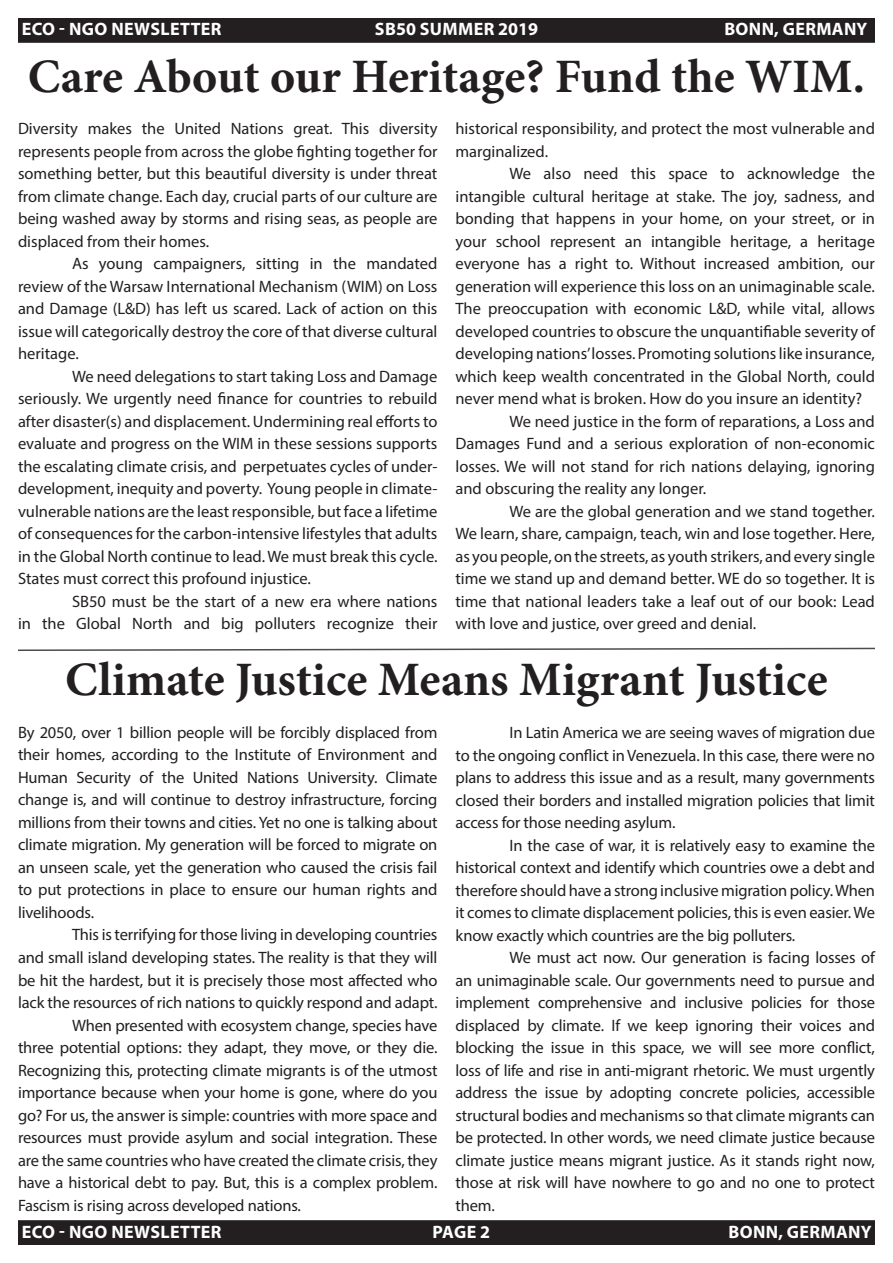
<style>
.page{position:relative;width:893px;height:1263px;background:#fff}
.page>*{position:absolute;margin:0;border:0;box-sizing:border-box;transform-origin:0 0}
.t1{font:700 48px "Minion Pro";color:#231f20}
.t2{font:700 18px "Myriad Pro";letter-spacing:.02em;color:#fff}
.t3{font:16.5px/22.5px "Myriad Pro";color:#231f20;text-align:justify}
</style>
<div class="page">
<div style="left:19px;top:19px;width:855px;height:23px;background:#231f20"></div>
<div style="left:18px;top:18px;width:857px;height:25px;border:2px solid #231f20"></div>
<div style="left:19px;top:1221px;width:855px;height:23px;background:#231f20"></div>
<div style="left:18px;top:1220px;width:857px;height:25px;border:2px solid #231f20"></div>
<svg style="left:18px;top:647px;width:857px;height:4px"></svg>
<p class="t2" style="left:22px;top:17px;width:201px">ECO - NGO NEWSLETTER</p>
<p class="t2" style="left:375px;top:17px;width:165px">SB50 SUMMER 2019</p>
<p class="t2" style="left:724px;top:17px;width:145px">BONN, GERMANY</p>
<p class="t1" style="left:28px;top:43px;width:839px">Care About our Heritage? Fund the WIM.</p>
<p class="t3" style="left:18px;top:117px;width:421px">Diversity makes the United Nations great. This diversity represents people from across the globe fighting together for something better, but this beautiful diversity is under threat from climate change. Each day, crucial parts of our culture are being washed away by storms and rising seas, as people are displaced from their homes.</p>
<p class="t3" style="left:18px;top:252px;width:421px;text-indent:54px">As young campaigners, sitting in the mandated review of the Warsaw International Mechanism (WIM) on Loss and Damage (L&amp;D) has left us scared. Lack of action on this issue will categorically destroy the core of that diverse cultural heritage.</p>
<p class="t3" style="left:18px;top:365px;width:421px;text-indent:54px">We need delegations to start taking Loss and Damage seriously. We urgently need finance for countries to rebuild after disaster(s) and displacement. Undermining real efforts to evaluate and progress on the WIM in these sessions supports the escalating climate crisis, and perpetuates cycles of under&shy;development, inequity and poverty. Young people in climate&shy;vulnerable nations are the least responsible, but face a lifetime of consequences for the carbon-intensive lifestyles that adults in the Global North continue to lead. We must break this cycle.<br>States must correct this profound injustice.</p>
<p class="t3" style="left:18px;top:590px;width:421px;text-align:right">SB50 must be the start of a new era where nations<br>in the Global North and big polluters recognize their</p>
<p class="t3" style="left:455px;top:117px;width:421px">historical responsibility, and protect the most vulnerable and marginalized.</p>
<p class="t3" style="left:455px;top:162px;width:421px;text-indent:54px">We also need this space to acknowledge the intangible cultural heritage at stake. The joy, sadness, and bonding that happens in your home, on your street, or in your school represent an intangible heritage, a heritage everyone has a right to. Without increased ambition, our generation will experience this loss on an unimaginable scale.<br>The preoccupation with economic L&amp;D, while vital, allows developed countries to obscure the unquantifiable severity of developing nations’ losses. Promoting solutions like insurance, which keep wealth concentrated in the Global North, could never mend what is broken. How do you insure an identity?</p>
<p class="t3" style="left:455px;top:410px;width:421px;text-indent:54px">We need justice in the form of reparations, a Loss and Damages Fund and a serious exploration of non-economic losses. We will not stand for rich nations delaying, ignoring and obscuring the reality any longer.</p>
<p class="t3" style="left:455px;top:500px;width:421px;text-indent:54px">We are the global generation and we stand together.<br>We learn, share, campaign, teach, win and lose together. Here, as you people, on the streets, as youth strikers, and every single time we stand up and demand better. WE do so together. It is time that national leaders take a leaf out of our book: Lead with love and justice, over greed and denial.</p>
<p class="t1" style="left:65px;top:646px;width:764px">Climate Justice Means Migrant Justice</p>
<p class="t3" style="left:18px;top:721px;width:421px">By 2050, over 1 billion people will be forcibly displaced from their homes, according to the Institute of Environment and Human Security of the United Nations University. Climate change is, and will continue to destroy infrastructure, forcing millions from their towns and cities. Yet no one is talking about climate migration. My generation will be forced to migrate on an unseen scale, yet the generation who caused the crisis fail to put protections in place to ensure our human rights and livelihoods.</p>
<p class="t3" style="left:18px;top:923px;width:421px;text-indent:54px">This is terrifying for those living in developing countries and small island developing states. The reality is that they will be hit the hardest, but it is precisely those most affected who lack the resources of rich nations to quickly respond and adapt.</p>
<p class="t3" style="left:18px;top:1013px;width:421px;text-indent:54px">When presented with ecosystem change, species have three potential options: they adapt, they move, or they die.<br>Recognizing this, protecting climate migrants is of the utmost importance because when your home is gone, where do you go? For us, the answer is simple: countries with more space and resources must provide asylum and social integration. These are the same countries who have created the climate crisis, they have a historical debt to pay. But, this is a complex problem.<br>Fascism is rising across developed nations.</p>
<p class="t3" style="left:455px;top:721px;width:421px;text-indent:54px">In Latin America we are seeing waves of migration due to the ongoing conflict in Venezuela. In this case, there were no plans to address this issue and as a result, many governments closed their borders and installed migration policies that limit access for those needing asylum.</p>
<p class="t3" style="left:455px;top:833px;width:421px;text-indent:54px">In the case of war, it is relatively easy to examine the historical context and identify which countries owe a debt and therefore should have a strong inclusive migration policy. When it comes to climate displacement policies, this is even easier. We know exactly which countries are the big polluters.</p>
<p class="t3" style="left:455px;top:946px;width:421px;text-indent:54px">We must act now. Our generation is facing losses of an unimaginable scale. Our governments need to pursue and implement comprehensive and inclusive policies for those displaced by climate. If we keep ignoring their voices and blocking the issue in this space, we will see more conflict, loss of life and rise in anti-migrant rhetoric. We must urgently address the issue by adopting concrete policies, accessible structural bodies and mechanisms so that climate migrants can be protected. In other words, we need climate justice because climate justice means migrant justice. As it stands right now, those at risk will have nowhere to go and no one to protect them.</p>
<p class="t2" style="left:22px;top:1220px;width:201px">ECO - NGO NEWSLETTER</p>
<p class="t2" style="left:433px;top:1220px;width:59px">PAGE 2</p>
<p class="t2" style="left:729px;top:1220px;width:145px">BONN, GERMANY</p>
</div>
